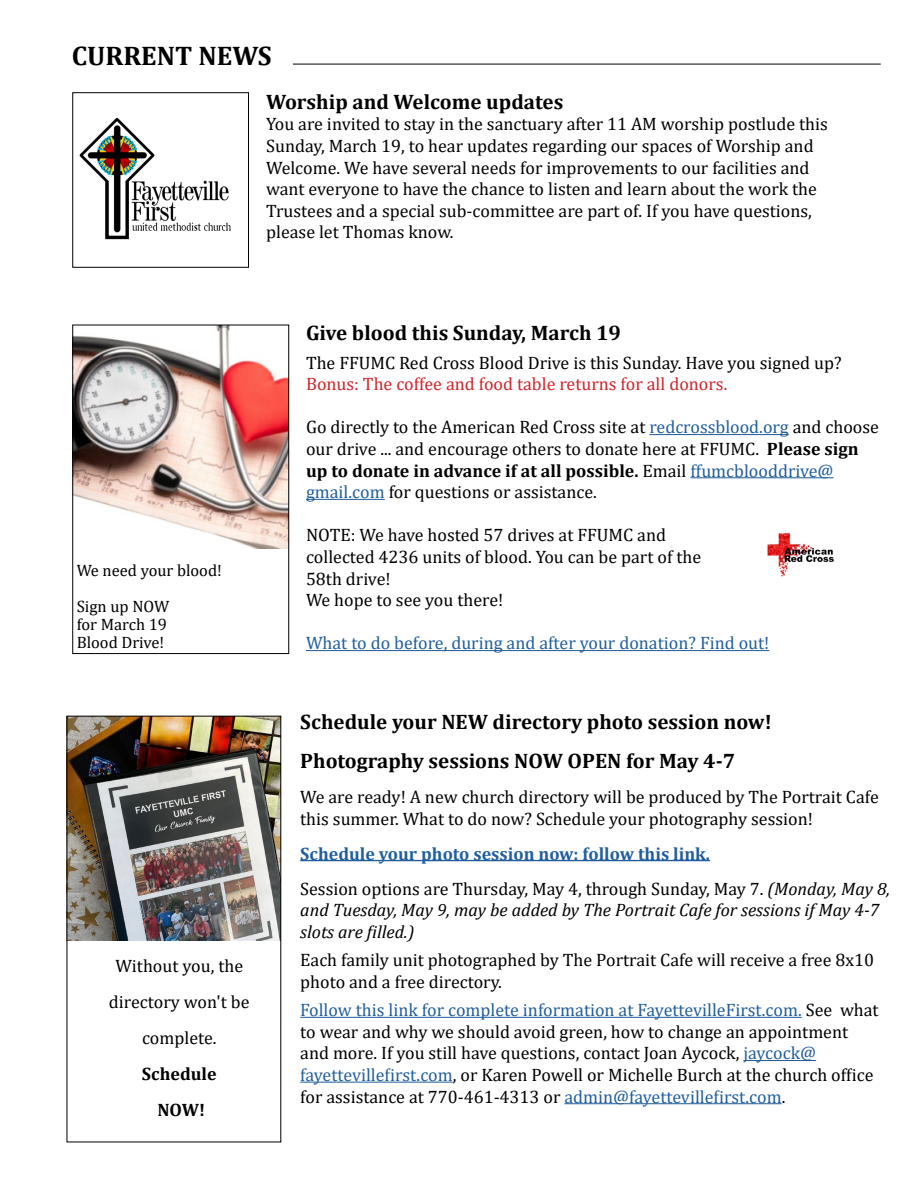
<style>
.page{position:relative;width:918px;height:1188px;background:#fff}
.page>*{position:absolute;margin:0;border:0;box-sizing:border-box;transform-origin:0 0}
.t1{font:700 27px "Cambria";color:#000}
.t2{font:700 21px/38.7px "Cambria";color:#000}
.t3{font:18px/21.6px "Cambria";color:#000}
.t4{font:italic 18px/21.6px "Cambria";color:#000}
.t5{font:18px "Cambria";color:#215e9e}
.t6{font:18px "Cambria";color:#d2232a}
.t7{font:700 18px/36px "Cambria";color:#000;text-align:center}
.t8{font:16.5px/36px "Cambria";color:#000}
.s1{color:#215e9e}
.s2{font-weight:700}
.s3{font-weight:700;color:#215e9e}
.s4{font-style:italic}
</style>
<div class="page">
<hr style="left:293px;top:64px;width:588px;height:1px;background:#000">
<hr style="left:300px;top:860px;width:410px;height:1px;background:#215e9e">
<hr style="left:300px;top:1017px;width:502px;height:1px;background:#215e9e">
<hr style="left:743px;top:1060px;width:73px;height:1px;background:#215e9e">
<hr style="left:300px;top:1082px;width:153px;height:1px;background:#215e9e">
<hr style="left:564px;top:1103px;width:218px;height:1px;background:#215e9e">
<img style="left:69px;top:718px;width:210px;height:222px">
<img style="left:767px;top:532px;width:67px;height:45px">
<hr style="left:649px;top:434px;width:140px;height:1px;background:#215e9e">
<hr style="left:690px;top:477px;width:144px;height:1px;background:#215e9e">
<hr style="left:306px;top:499px;width:79px;height:1px;background:#215e9e">
<hr style="left:306px;top:650px;width:463px;height:1px;background:#215e9e">
<img style="left:75px;top:327px;width:212px;height:221px">
<div style="left:73px;top:325px;width:216px;height:329px;border:1px solid #000"></div>
<img style="left:79px;top:117px;width:152px;height:123px">
<h1 class="t1" style="left:72px;top:36px;width:202px">CURRENT NEWS</h1>
<p class="t2" style="left:266px;top:82px;width:299px">Worship and Welcome updates</p>
<p class="t3" style="left:266px;top:113px;width:563px">You are invited to stay in the sanctuary after 11 AM worship postlude this Sunday, March 19, to hear updates regarding our spaces of Worship and Welcome. We have several needs for improvements to our facilities and want everyone to have the chance to listen and learn about the work the Trustees and a special sub-committee are part of. If you have questions, please let Thomas know.</p>
<p class="t8" style="left:77px;top:552px;width:147px">We need your blood!<br>Sign up NOW</p>
<p class="t8" style="left:77px;top:615px;width:92px;line-height:18px">for March 19<br>Blood Drive!</p>
<p class="t3" style="left:109px;top:948px;width:142px;line-height:36px;text-align:center">Without you, the directory won't be complete.</p>
<p class="t7" style="left:142px;top:1055px;width:76px">Schedule<br>NOW!</p>
<p class="t2" style="left:306px;top:313px;width:317px">Give blood this Sunday, March 19</p>
<p class="t3" style="left:306px;top:352px;width:537px">The FFUMC Red Cross Blood Drive is this Sunday. Have you signed up?</p>
<p class="t6" style="left:306px;top:374px;width:423px">Bonus: The coffee and food table returns for all donors.</p>
<p class="t3" style="left:306px;top:416px;width:574px">Go directly to the American Red Cross site at <span class="s1">redcrossblood.org</span> and choose our drive ... and encourage others to donate here at FFUMC. <span class="s2">Please sign up to donate in advance if at all possible.</span> Email <span class="s1">ffumcblooddrive@ gmail.com</span> for questions or assistance.</p>
<p class="t3" style="left:306px;top:524px;width:397px">NOTE: We have hosted 57 drives at FFUMC and collected 4236 units of blood. You can be part of the<br>58th drive!<br>We hope to see you there!</p>
<p class="t5" style="left:306px;top:633px;width:465px">What to do before, during and after your donation? Find out!</p>
<p class="t2" style="left:300px;top:702px;width:473px">Schedule your NEW directory photo session now!<br>Photography sessions NOW OPEN for May 4-7</p>
<p class="t3" style="left:300px;top:786px;width:580px">We are ready! A new church directory will be produced by The Portrait Cafe this summer. What to do now? Schedule your photography session!</p>
<p class="t3" style="left:300px;top:836px;width:591px;line-height:35.1px"><span class="s3">Schedule your photo session now: follow this link.<br></span>Session options are Thursday, May 4, through Sunday, May 7. <span class="s4">(Monday, May 8,</span></p>
<p class="t4" style="left:300px;top:899px;width:581px">and Tuesday, May 9, may be added by The Portrait Cafe for sessions if May 4-7 slots are filled.)</p>
<p class="t3" style="left:300px;top:949px;width:575px">Each family unit photographed by The Portrait Cafe will receive a free 8x10 photo and a free directory.</p>
<p class="t3" style="left:300px;top:999px;width:580px"><span class="s1">Follow this link for complete information at FayettevilleFirst.com.</span> See what to wear and why we should avoid green, how to change an appointment and more. If you still have questions, contact Joan Aycock, <span class="s1">jaycock@ fayettevillefirst.com</span>, or Karen Powell or Michelle Burch at the church office for assistance at 770-461-4313 or <span class="s1">admin@fayettevillefirst.com</span>.</p>
</div>
